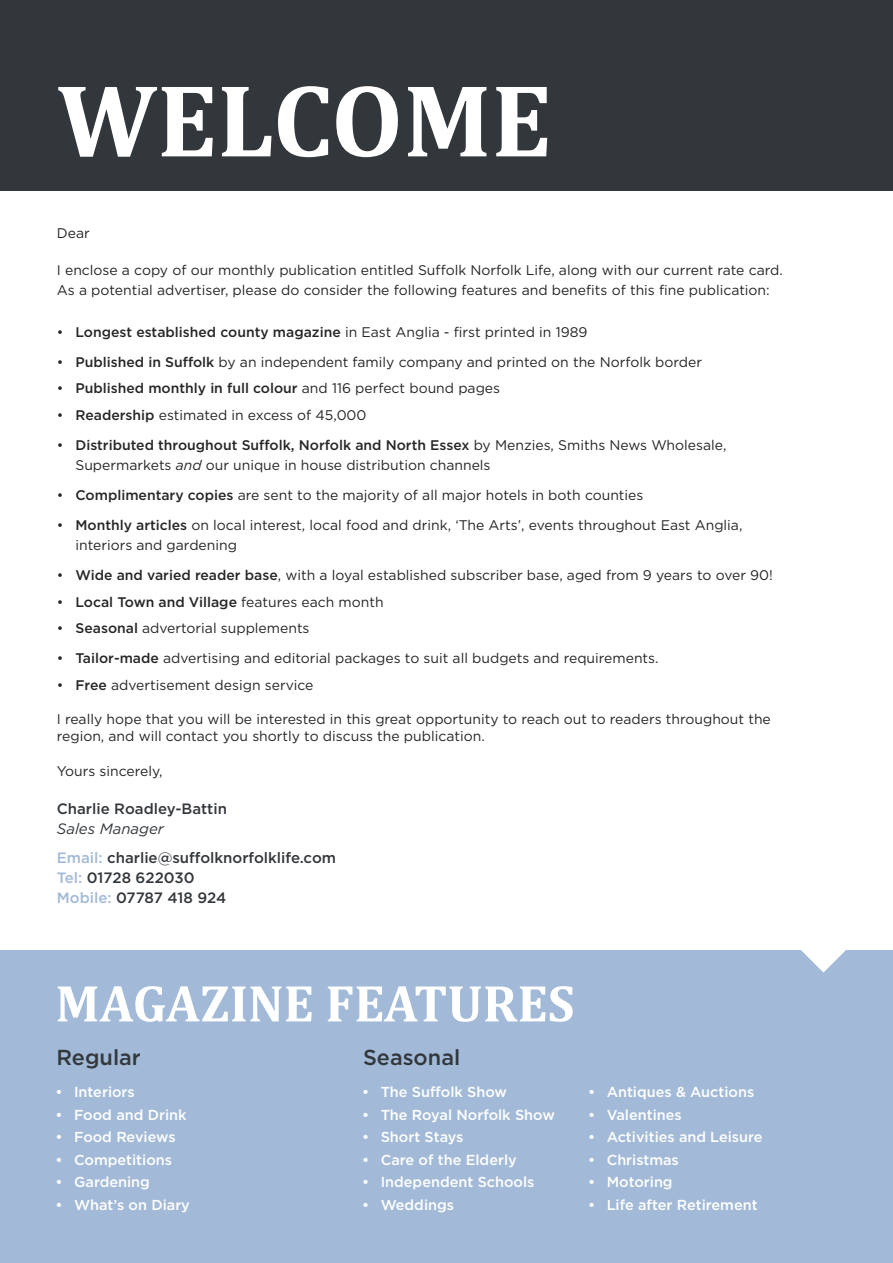
<style>
.page{position:relative;width:893px;height:1263px;background:#fff}
.page>*{position:absolute;margin:0;border:0;box-sizing:border-box;transform-origin:0 0}
.t1{font:700 104.1px "Cambria";color:#fff}
.t2{font:700 52.35px "Cambria";color:#fff}
.t3{font:500 21.6px "Gotham";color:#32373c}
.t4{font:500 15px/28.5px "Gotham";color:#32373c}
.t5{font:500 14.4px "Gotham";color:#fff}
.t6{font:13.95px/20.2px "Gotham";color:#272526}
.t7{font:500 13.95px "Gotham";color:#272526}
.s1{font-weight:500}
.s2{font-weight:400}
.s3{font-style:italic}
.s4{font-weight:400;font-style:italic}
.s5{color:#a2bad7}
</style>
<div class="page">
<div style="left:0;top:0;width:893px;height:191px;background:#32373c"></div>
<div style="left:0;top:951px;width:893px;height:312px;background:#a2bad7"></div>
<svg style="left:789px;top:950px;width:69px;height:22px"></svg>
<h1 class="t1" style="left:57px;top:60px;width:496px">WELCOME</h1>
<p class="t6" style="left:57px;top:224px;width:34px">Dear</p>
<p class="t6" style="left:57px;top:261px;width:727px">I enclose a copy of our monthly publication entitled Suffolk Norfolk Life, along with our current rate card.<br>As a potential advertiser, please do consider the following features and benefits of this fine publication:</p>
<p class="t6" style="left:57px;top:323px;width:532px">• <span class="s1">Longest established county magazine</span> in East Anglia - first printed in 1989</p>
<p class="t6" style="left:57px;top:353px;width:647px">• <span class="s1">Published in Suffolk</span> by an independent family company and printed on the Norfolk border</p>
<p class="t7" style="left:57px;top:383px;width:445px"><span class="s2">•</span> Published monthly in full colour <span class="s2">and 116 perfect bound pages</span></p>
<p class="t6" style="left:57px;top:406px;width:311px">• <span class="s1">Readership</span> estimated in excess of 45,000</p>
<p class="t6" style="left:75px;top:436px;width:652px;text-indent:-19px">• <span class="s1">Distributed throughout Suffolk, Norfolk and North Essex</span> by Menzies, Smiths News Wholesale,<br>Supermarkets <span class="s3">and</span> our unique in house distribution channels</p>
<p class="t6" style="left:57px;top:486px;width:588px">• <span class="s1">Complimentary copies</span> are sent to the majority of all major hotels in both counties</p>
<p class="t6" style="left:75px;top:516px;width:668px;text-indent:-19px">• <span class="s1">Monthly articles</span> on local interest, local food and drink, ‘The Arts’, events throughout East Anglia, interiors and gardening</p>
<p class="t6" style="left:57px;top:566px;width:718px">• <span class="s1">Wide and varied reader base</span>, with a loyal established subscriber base, aged from 9 years to over 90!</p>
<p class="t7" style="left:57px;top:597px;width:328px"><span class="s2">•</span> Local Town and Village <span class="s2">features each month</span></p>
<p class="t6" style="left:57px;top:619px;width:254px">• <span class="s1">Seasonal</span> advertorial supplements</p>
<p class="t6" style="left:57px;top:649px;width:603px">• <span class="s1">Tailor-made</span> advertising and editorial packages to suit all budgets and requirements.</p>
<p class="t6" style="left:57px;top:676px;width:258px">• <span class="s1">Free</span> advertisement design service</p>
<p class="t6" style="left:57px;top:712px;width:716px;line-height:16.8px">I really hope that you will be interested in this great opportunity to reach out to readers throughout the region, and will contact you shortly to discuss the publication.</p>
<p class="t6" style="left:57px;top:762px;width:107px">Yours sincerely,</p>
<p class="t4" style="left:57px;top:796px;width:172px">Charlie Roadley-Battin</p>
<p class="t4" style="left:57px;top:816px;width:281px"><span class="s4">Sales Manager<br></span><span class="s5">Email:</span> charlie@suffolknorfolklife.com</p>
<p class="t4" style="left:57px;top:869px;width:171px;line-height:20.2px"><span class="s5">Tel:</span> 01728 622030<br><span class="s5">Mobile:</span> 07787 418 924</p>
<h2 class="t2" style="left:55px;top:973px;width:521px">MAGAZINE FEATURES</h2>
<h3 class="t3" style="left:56px;top:1050px;width:86px">Regular</h3>
<p class="t5" style="left:55px;top:1087px;width:81px">• Interiors</p>
<p class="t5" style="left:55px;top:1109px;width:133px">• Food and Drink</p>
<p class="t5" style="left:55px;top:1132px;width:122px">• Food Reviews</p>
<p class="t5" style="left:55px;top:1154px;width:118px">• Competitions</p>
<p class="t5" style="left:55px;top:1177px;width:96px">• Gardening</p>
<p class="t5" style="left:55px;top:1199px;width:136px">• What’s on Diary</p>
<h3 class="t3" style="left:363px;top:1050px;width:99px">Seasonal</h3>
<p class="t5" style="left:362px;top:1087px;width:146px">• The Suffolk Show</p>
<p class="t5" style="left:362px;top:1109px;width:194px">• The Royal Norfolk Show</p>
<p class="t5" style="left:362px;top:1132px;width:103px">• Short Stays</p>
<p class="t5" style="left:362px;top:1154px;width:156px">• Care of the Elderly</p>
<p class="t5" style="left:362px;top:1177px;width:174px">• Independent Schools</p>
<p class="t5" style="left:362px;top:1199px;width:93px">• Weddings</p>
<p class="t5" style="left:588px;top:1087px;width:168px">• Antiques &amp; Auctions</p>
<p class="t5" style="left:588px;top:1109px;width:95px">• Valentines</p>
<p class="t5" style="left:588px;top:1132px;width:176px">• Activities and Leisure</p>
<p class="t5" style="left:588px;top:1154px;width:92px">• Christmas</p>
<p class="t5" style="left:588px;top:1177px;width:86px">• Motoring</p>
<p class="t5" style="left:588px;top:1199px;width:171px">• Life after Retirement</p>
</div>
